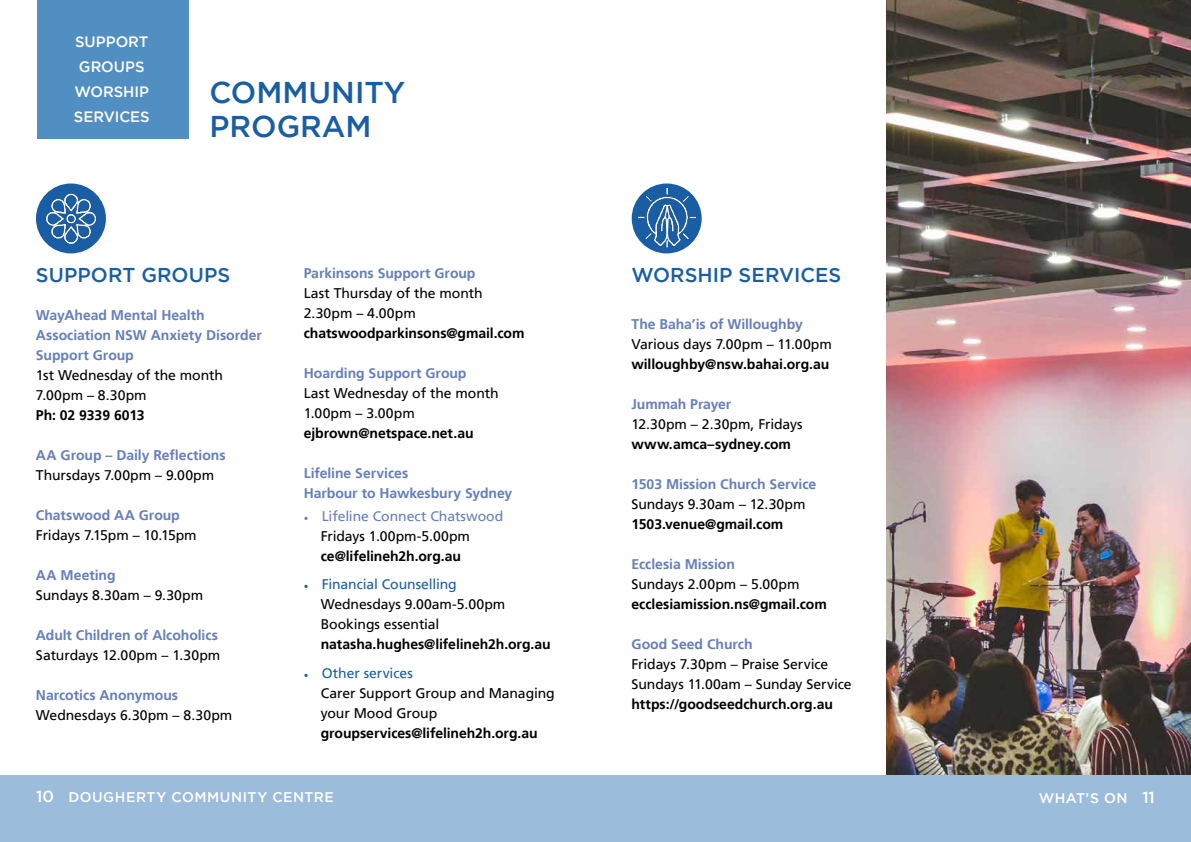
<style>
.page{position:relative;width:1191px;height:842px;background:#fff}
.page>*{position:absolute;margin:0;border:0;box-sizing:border-box;transform-origin:0 0}
.t1{font:500 30px/34px "Gotham";color:#195ea5}
.t2{font:500 20px "Gotham";letter-spacing:.005em;color:#195ea5}
.t3{font:500 15px/25px "Gotham";color:#fff;text-align:center}
.t4{font:14px/20px "Frutiger LT";letter-spacing:-.005em;color:#000}
.t5{font:700 14px/20px "Frutiger LT";letter-spacing:-.005em;color:#657fb9}
.t6{font:700 14px "Frutiger LT";letter-spacing:-.005em;color:#000}
.t7{font:14px/20px "Frutiger LT";letter-spacing:-.005em;color:#657fb9}
.t8{font:500 14px "Gotham";letter-spacing:.035em;color:#fff}
.s1{font-family:"Minion Pro";font-size:12px}
.s2{color:#000}
.s3{font-family:"Minion Pro";font-size:12px;color:#195ea5}
.s4{color:#195ea5}
.s5{font-size:16px}
</style>
<div class="page">
<img style="left:886px;top:0;width:305px;height:775px">
<div style="left:0;top:775px;width:595px;height:67px;background:#9bbcdb"></div>
<div style="left:581px;top:775px;width:610px;height:67px;background:#9bbcdb"></div>
<div style="left:37px;top:0;width:151px;height:138px;background:#518fc3"></div>
<img style="left:36px;top:183px;width:70px;height:70px">
<div style="left:631px;top:183px;width:70px;height:70px;background:#195ea5;border-radius:50%"></div>
<img style="left:638px;top:189px;width:57px;height:59px">
<p class="t3" style="left:74px;top:29px;width:77px">SUPPORT<br>GROUPS<br>WORSHIP<br>SERVICES</p>
<h1 class="t1" style="left:209px;top:74px;width:197px">COMMUNITY<br>PROGRAM</h1>
<h2 class="t2" style="left:36px;top:264px;width:196px">SUPPORT GROUPS</h2>
<p class="t5" style="left:36px;top:305px;width:227px">WayAhead Mental Health<br>Association NSW Anxiety Disorder<br>Support Group</p>
<p class="t4" style="left:36px;top:365px;width:189px">1st Wednesday of the month<br>7.00pm – 8.30pm</p>
<p class="t6" style="left:36px;top:407px;width:110px">Ph: 02 9339 6013</p>
<p class="t5" style="left:36px;top:445px;width:191px">AA Group – Daily Reflections</p>
<p class="t4" style="left:36px;top:465px;width:180px">Thursdays 7.00pm – 9.00pm</p>
<p class="t5" style="left:36px;top:505px;width:145px">Chatswood AA Group</p>
<p class="t4" style="left:36px;top:525px;width:162px">Fridays 7.15pm – 10.15pm</p>
<p class="t5" style="left:36px;top:565px;width:81px">AA Meeting</p>
<p class="t4" style="left:36px;top:585px;width:169px">Sundays 8.30am – 9.30pm</p>
<p class="t5" style="left:36px;top:625px;width:183px">Adult Children of Alcoholics</p>
<p class="t4" style="left:36px;top:645px;width:186px">Saturdays 12.00pm – 1.30pm</p>
<p class="t5" style="left:36px;top:685px;width:144px">Narcotics Anonymous</p>
<p class="t4" style="left:36px;top:705px;width:198px">Wednesdays 6.30pm – 8.30pm</p>
<p class="t5" style="left:304px;top:263px;width:173px">Parkinsons Support Group</p>
<p class="t4" style="left:304px;top:283px;width:180px">Last Thursday of the month<br>2.30pm – 4.00pm</p>
<p class="t6" style="left:304px;top:325px;width:222px">chatswoodparkinsons@gmail.com</p>
<p class="t5" style="left:304px;top:363px;width:164px">Hoarding Support Group</p>
<p class="t4" style="left:304px;top:383px;width:196px">Last Wednesday of the month<br>1.00pm – 3.00pm</p>
<p class="t6" style="left:304px;top:425px;width:171px">ejbrown@netspace.net.au</p>
<p class="t5" style="left:304px;top:463px;width:210px">Lifeline Services<br>Harbour to Hawkesbury Sydney</p>
<p class="t7" style="left:321px;top:506px;width:184px;text-indent:-17px"><span class="s1">•</span> Lifeline Connect Chatswood<br><span class="s2">Fridays 1.00pm-5.00pm</span></p>
<p class="t6" style="left:321px;top:548px;width:142px">ce@lifelineh2h.org.au</p>
<p class="t4" style="left:321px;top:574px;width:186px;text-indent:-17px"><span class="s3">•</span> <span class="s4">Financial Counselling<br></span>Wednesdays 9.00am-5.00pm<br>Bookings essential</p>
<p class="t6" style="left:321px;top:636px;width:231px">natasha.hughes@lifelineh2h.org.au</p>
<p class="t4" style="left:321px;top:663px;width:235px;text-indent:-17px"><span class="s3">•</span> <span class="s4">Other services<br></span>Carer Support Group and Managing your Mood Group</p>
<p class="t6" style="left:321px;top:725px;width:219px">groupservices@lifelineh2h.org.au</p>
<h2 class="t2" style="left:631px;top:264px;width:211px">WORSHIP SERVICES</h2>
<p class="t5" style="left:631px;top:314px;width:173px">The Baha’is of Willoughby</p>
<p class="t4" style="left:631px;top:334px;width:202px">Various days 7.00pm – 11.00pm</p>
<p class="t6" style="left:631px;top:355px;width:199px">willoughby@nsw.bahai.org.au</p>
<p class="t5" style="left:631px;top:394px;width:101px">Jummah Prayer</p>
<p class="t4" style="left:631px;top:414px;width:173px">12.30pm – 2.30pm, Fridays</p>
<p class="t6" style="left:631px;top:435px;width:161px">www.amca–sydney.com</p>
<p class="t5" style="left:631px;top:474px;width:186px">1503 Mission Church Service</p>
<p class="t4" style="left:631px;top:494px;width:175px">Sundays 9.30am – 12.30pm</p>
<p class="t6" style="left:631px;top:515px;width:153px">1503.venue@gmail.com</p>
<p class="t5" style="left:631px;top:554px;width:105px">Ecclesia Mission</p>
<p class="t4" style="left:631px;top:574px;width:169px">Sundays 2.00pm – 5.00pm</p>
<p class="t6" style="left:631px;top:595px;width:197px">ecclesiamission.ns@gmail.com</p>
<p class="t5" style="left:631px;top:634px;width:123px">Good Seed Church</p>
<p class="t4" style="left:631px;top:654px;width:222px">Fridays 7.30pm – Praise Service<br>Sundays 11.00am – Sunday Service</p>
<p class="t6" style="left:631px;top:695px;width:203px">https://goodseedchurch.org.au</p>
<p class="t8" style="left:36px;top:789px;width:299px"><span class="s5">10</span> DOUGHERTY COMMUNITY CENTRE</p>
<p class="t8" style="left:1038px;top:790px;width:118px">WHAT’S ON <span class="s5">11</span></p>
</div>
